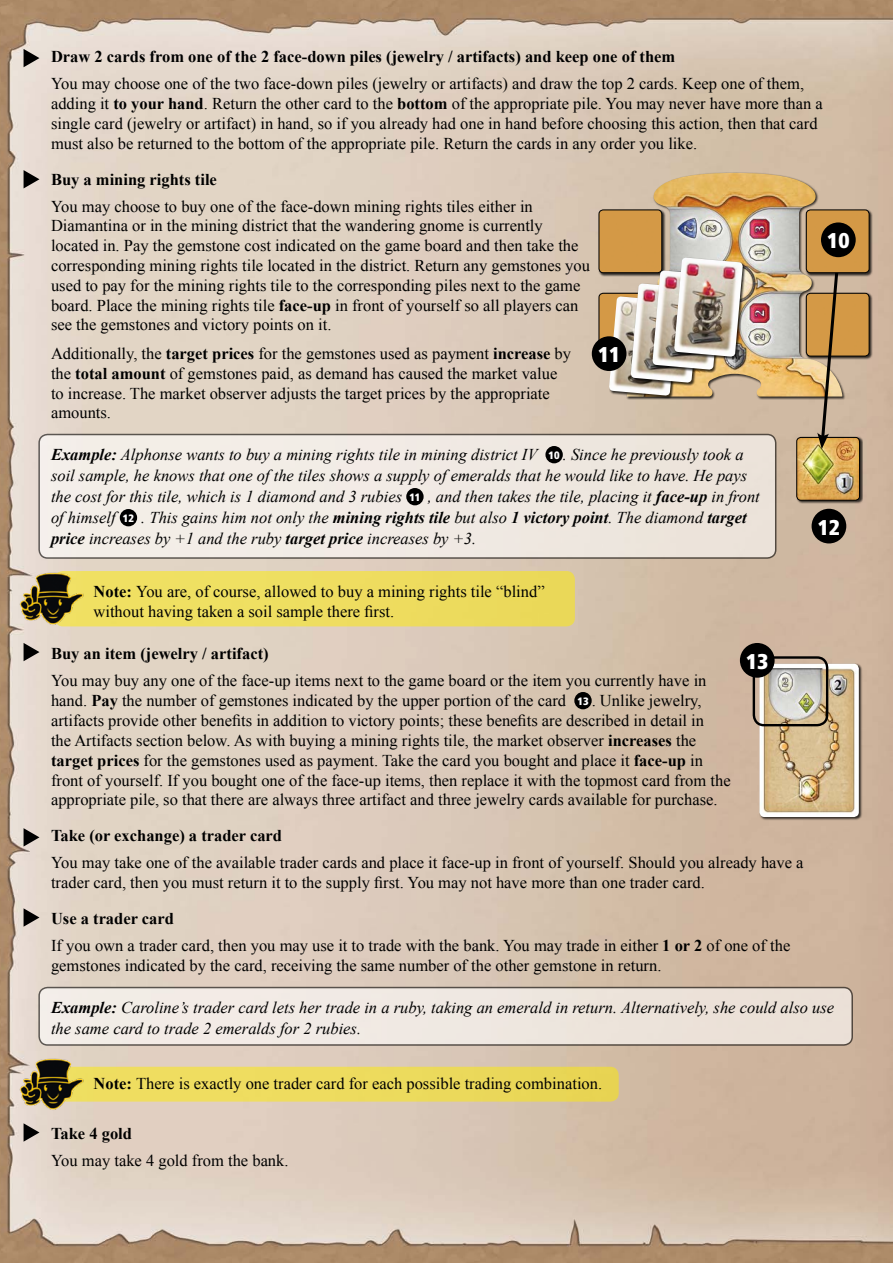
<style>
.page{position:relative;width:893px;height:1263px;background:#fff}
.page>*{position:absolute;margin:0;border:0;box-sizing:border-box;transform-origin:0 0}
.t1{font:900 condensed 21.3px "Frutiger";color:#fff}
.t2{font:16.5px/19.8px "Times New Roman";color:#000}
.t3{font:italic 16.5px/21px "Times New Roman";color:#000}
.t4{font:700 16.5px "Times New Roman";color:#000}
.s1{font-weight:700}
.s2{font-family:"Frutiger";font-weight:900;font-style:normal;font-stretch:condensed;font-size:10.65px;color:#fff}
.s3{font-family:"Frutiger";font-weight:900;font-stretch:condensed;font-size:10.65px;color:#fff}
</style>
<div class="page">
<img style="left:0;top:0;width:893px;height:1263px">
<div style="left:55px;top:1067px;width:564px;height:34px;background:#eddb5e;border-radius:9px"></div>
<img style="left:19px;top:1057px;width:65px;height:54px">
<div style="left:55px;top:571px;width:520px;height:55px;background:#eedd60;border-radius:9px"></div>
<img style="left:19px;top:572px;width:65px;height:53px">
<div style="left:39px;top:987px;width:813px;height:58px;background:#efe9e2;border-radius:9px"></div>
<div style="left:38px;top:987px;width:815px;height:59px;border:2px solid #000;border-radius:9px"></div>
<div style="left:39px;top:434px;width:737px;height:124px;background:#f1eae5;border-radius:9px"></div>
<div style="left:38px;top:434px;width:738px;height:125px;border:2px solid #000;border-radius:9px"></div>
<div style="left:545px;top:446px;width:18px;height:17px;background:#000;border-radius:50%"></div>
<div style="left:406px;top:488px;width:18px;height:17px;background:#000;border-radius:50%"></div>
<div style="left:120px;top:509px;width:17px;height:17px;background:#000;border-radius:50%"></div>
<div style="left:574px;top:692px;width:18px;height:17px;background:#000;border-radius:50%"></div>
<svg style="left:24px;top:49px;width:15px;height:18px"></svg>
<svg style="left:24px;top:170px;width:15px;height:18px"></svg>
<svg style="left:24px;top:643px;width:15px;height:18px"></svg>
<svg style="left:24px;top:828px;width:15px;height:18px"></svg>
<svg style="left:24px;top:908px;width:15px;height:19px"></svg>
<svg style="left:24px;top:1123px;width:15px;height:19px"></svg>
<div style="left:759px;top:663px;width:103px;height:157px;background:#000;opacity:.75"></div>
<img style="left:759px;top:664px;width:100px;height:153px">
<div style="left:753px;top:656px;width:75px;height:70px;border:2px solid #000;border-radius:10px"></div>
<div style="left:626px;top:172px;width:220px;height:228px;background:#000;opacity:.75"></div>
<img style="left:627px;top:173px;width:215px;height:223px">
<div style="left:598px;top:209px;width:67px;height:67px;background:#000;opacity:.75"></div>
<div style="left:599px;top:210px;width:63px;height:63px;background:#d49946"></div>
<div style="left:598px;top:209px;width:64px;height:64px;border:1px solid #000;border-radius:4px"></div>
<div style="left:796px;top:436px;width:67px;height:68px;background:#000;opacity:.75"></div>
<img style="left:797px;top:437px;width:62px;height:62px">
<div style="left:796px;top:437px;width:64px;height:64px;border:1px solid #000;border-radius:4px"></div>
<img style="left:599px;top:293px;width:31px;height:45px">
<div style="left:598px;top:293px;width:64px;height:64px;border:1px solid #000;border-radius:4px"></div>
<div style="left:805px;top:292px;width:68px;height:68px;background:#000;opacity:.75"></div>
<div style="left:806px;top:293px;width:63px;height:63px;background:#d49946"></div>
<div style="left:806px;top:293px;width:64px;height:64px;border:1px solid #000;border-radius:4px"></div>
<svg style="left:817px;top:276px;width:24px;height:173px;background:#b39264"></svg>
<div style="left:805px;top:209px;width:68px;height:67px;background:#000;opacity:.75"></div>
<div style="left:806px;top:210px;width:63px;height:63px;background:#d49946"></div>
<div style="left:806px;top:209px;width:64px;height:64px;border:1px solid #000;border-radius:4px"></div>
<div style="left:821px;top:222px;width:35px;height:35px;background:#000;border-radius:50%"></div>
<div style="left:812px;top:509px;width:34px;height:34px;background:#000;border-radius:50%"></div>
<div style="left:740px;top:643px;width:35px;height:35px;background:#000;border-radius:50%"></div>
<div style="left:609px;top:296px;width:72px;height:103px;background:#000;opacity:.75"></div>
<img style="left:609px;top:297px;width:69px;height:99px">
<div style="left:630px;top:283px;width:72px;height:103px;background:#000;opacity:.75"></div>
<img style="left:630px;top:284px;width:69px;height:99px">
<div style="left:652px;top:270px;width:72px;height:103px;background:#000;opacity:.75"></div>
<img style="left:652px;top:271px;width:69px;height:99px">
<div style="left:674px;top:257px;width:72px;height:103px;background:#000;opacity:.75"></div>
<img style="left:674px;top:258px;width:69px;height:99px">
<div style="left:592px;top:336px;width:34px;height:35px;background:#000;border-radius:50%"></div>
<p class="t4" style="left:51px;top:45px;width:626px">Draw 2 cards from one of the 2 face-down piles (jewelry / artifacts) and keep one of them</p>
<p class="t2" style="left:51px;top:74px;width:773px">You may choose one of the two face-down piles (jewelry or artifacts) and draw the top 2 cards. Keep one of them, adding it <span class="s1">to your hand</span>. Return the other card to the <span class="s1">bottom</span> of the appropriate pile. You may never have more than a single card (jewelry or artifact) in hand, so if you already had one in hand before choosing this action, then that card must also be returned to the bottom of the appropriate pile. Return the cards in any order you like.</p>
<p class="t4" style="left:51px;top:168px;width:167px">Buy a mining rights tile</p>
<p class="t2" style="left:51px;top:196px;width:540px">You may choose to buy one of the face-down mining rights tiles either in Diamantina or in the mining district that the wandering gnome is currently located in. Pay the gemstone cost indicated on the game board and then take the corresponding mining rights tile located in the district. Return any gemstones you used to pay for the mining rights tile to the corresponding piles next to the game board. Place the mining rights tile <span class="s1">face-up</span> in front of yourself so all players can see the gemstones and victory points on it.</p>
<p class="t2" style="left:51px;top:343px;width:522px">Additionally, the <span class="s1">target prices</span> for the gemstones used as payment <span class="s1">increase</span> by the <span class="s1">total amount</span> of gemstones paid, as demand has caused the market value to increase. The market observer adjusts the target prices by the appropriate amounts.</p>
<p class="t3" style="left:51px;top:444px;width:710px"><span class="s1">Example:</span> Alphonse wants to buy a mining rights tile in mining district IV <span class="s2">10</span> . Since he previously took a soil sample, he knows that one of the tiles shows a supply of emeralds that he would like to have. He pays the cost for this tile, which is 1 diamond and 3 rubies <span class="s2">11</span> , and then takes the tile, placing it <span class="s1">face-up</span> in front of himself <span class="s2">12</span> . This gains him not only the <span class="s1">mining rights tile</span> but also <span class="s1">1 victory point</span>. The diamond <span class="s1">target price</span> increases by +1 and the ruby <span class="s1">target price</span> increases by +3.</p>
<p class="t2" style="left:94px;top:581px;width:453px"><span class="s1">Note:</span> You are, of course, allowed to buy a mining rights tile “blind” without having taken a soil sample there first.</p>
<p class="t4" style="left:51px;top:642px;width:219px">Buy an item (jewelry / artifact)</p>
<p class="t2" style="left:51px;top:670px;width:681px">You may buy any one of the face-up items next to the game board or the item you currently have in hand. <span class="s1">Pay</span> the number of gemstones indicated by the upper portion of the card <span class="s3">13</span> . Unlike jewelry, artifacts provide other benefits in addition to victory points; these benefits are described in detail in<br>the Artifacts section below. As with buying a mining rights tile, the market observer <span class="s1">increases</span> the <span class="s1">target prices</span> for the gemstones used as payment. Take the card you bought and place it <span class="s1">face-up</span> in front of yourself. If you bought one of the face-up items, then replace it with the topmost card from the appropriate pile, so that there are always three artifact and three jewelry cards available for purchase.</p>
<p class="t4" style="left:51px;top:824px;width:233px">Take (or exchange) a trader card</p>
<p class="t2" style="left:51px;top:853px;width:754px">You may take one of the available trader cards and place it face-up in front of yourself. Should you already have a trader card, then you must return it to the supply first. You may not have more than one trader card.</p>
<p class="t2" style="left:51px;top:905px;width:741px;line-height:27px"><span class="s1">Use a trader card<br></span>If you own a trader card, then you may use it to trade with the bank. You may trade in either <span class="s1">1 or 2</span> of one of the</p>
<p class="t2" style="left:51px;top:955px;width:612px">gemstones indicated by the card, receiving the same number of the other gemstone in return.</p>
<p class="t3" style="left:51px;top:996px;width:785px"><span class="s1">Example:</span> Caroline’s trader card lets her trade in a ruby, taking an emerald in return. Alternatively, she could also use the same card to trade 2 emeralds for 2 rubies.</p>
<p class="t1" style="left:827px;top:228px;width:24px">10</p>
<p class="t1" style="left:598px;top:342px;width:24px">11</p>
<p class="t1" style="left:818px;top:514px;width:24px">12</p>
<p class="t1" style="left:746px;top:648px;width:24px">13</p>
<p class="t2" style="left:94px;top:1074px;width:510px"><span class="s1">Note:</span> There is exactly one trader card for each possible trading combination.</p>
<p class="t4" style="left:51px;top:1122px;width:82px">Take 4 gold</p>
<p class="t2" style="left:51px;top:1150px;width:239px">You may take 4 gold from the bank.</p>
</div>
